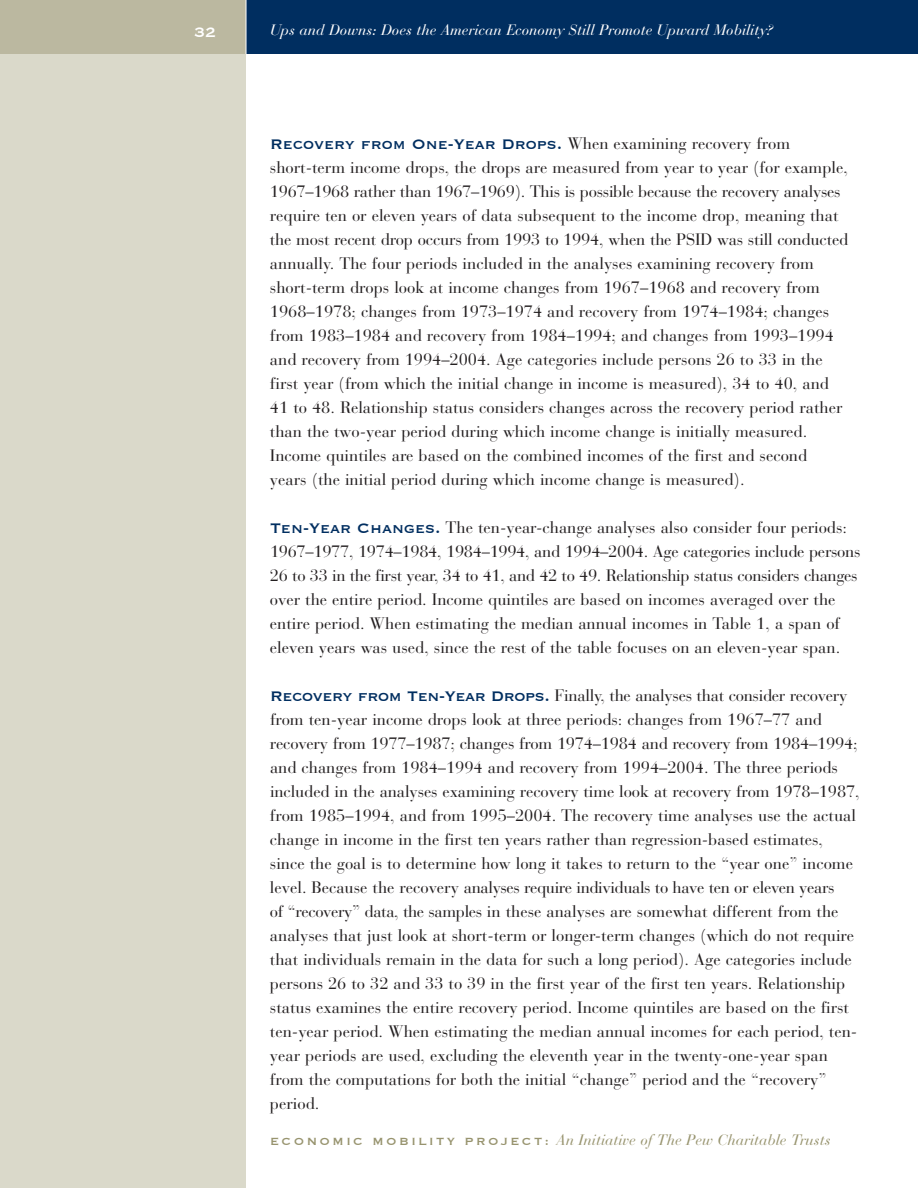
<style>
.page{position:relative;width:918px;height:1188px;background:#fff}
.page>*{position:absolute;margin:0;border:0;box-sizing:border-box;transform-origin:0 0}
.t1{font:18px "Copperplate";color:#002e60}
.t2{font:18px "Copperplate";color:#fff}
.t3{font:16.5px/24px "Bauer Bodoni";color:#231f20}
.t4{font:italic 15px "Bauer Bodoni";color:#fff}
.t5{font:italic 15px "Bauer Bodoni";color:#98946f}
.s1{font-family:"Bauer Bodoni";font-size:16.5px;color:#231f20}
.s2{font-family:"Copperplate";font-size:18px;color:#002e60}
.s3{font-family:"Copperplate";font-style:normal;font-size:13.5px}
</style>
<div class="page">
<div style="left:0;top:54px;width:246px;height:1134px;background:#dad9ca"></div>
<div style="left:246px;top:0;width:672px;height:54px;background:#002e60"></div>
<div style="left:0;top:0;width:246px;height:54px;background:#bbb8a0"></div>
<hr style="left:246px;top:0;width:1px;height:54px;background:#fff">
<p class="t2" style="left:194px;top:23px;width:23px">32</p>
<p class="t4" style="left:270px;top:25px;width:504px">Ups and Downs: Does the American Economy Still Promote Upward Mobility?</p>
<p class="t1" style="left:270px;top:135px;width:522px">Recovery from one-year drops. <span class="s1">When examining recovery from</span></p>
<p class="t3" style="left:270px;top:157px;width:580px">short-term income drops, the drops are measured from year to year (for example, 1967–1968 rather than 1967–1969). This is possible because the recovery analyses require ten or eleven years of data subsequent to the income drop, meaning that the most recent drop occurs from 1993 to 1994, when the PSID was still conducted annually. The four periods included in the analyses examining recovery from short-term drops look at income changes from 1967–1968 and recovery from 1968–1978; changes from 1973–1974 and recovery from 1974–1984; changes from 1983–1984 and recovery from 1984–1994; and changes from 1993–1994 and recovery from 1994–2004. Age categories include persons 26 to 33 in the first year (from which the initial change in income is measured), 34 to 40, and 41 to 48. Relationship status considers changes across the recovery period rather than the two-year period during which income change is initially measured.<br>Income quintiles are based on the combined incomes of the first and second<br>years (the initial period during which income change is measured).</p>
<p class="t3" style="left:270px;top:517px;width:592px"><span class="s2">ten-year changes.</span> The ten-year-change analyses also consider four periods:<br>1967–1977, 1974–1984, 1984–1994, and 1994–2004. Age categories include persons 26 to 33 in the first year, 34 to 41, and 42 to 49. Relationship status considers changes over the entire period. Income quintiles are based on incomes averaged over the entire period. When estimating the median annual incomes in Table 1, a span of eleven years was used, since the rest of the table focuses on an eleven-year span.</p>
<p class="t3" style="left:270px;top:685px;width:591px"><span class="s2">Recovery from ten-year drops.</span> Finally, the analyses that consider recovery from ten-year income drops look at three periods: changes from 1967–77 and recovery from 1977–1987; changes from 1974–1984 and recovery from 1984–1994; and changes from 1984–1994 and recovery from 1994–2004. The three periods included in the analyses examining recovery time look at recovery from 1978–1987, from 1985–1994, and from 1995–2004. The recovery time analyses use the actual change in income in the first ten years rather than regression-based estimates, since the goal is to determine how long it takes to return to the “year one” income level. Because the recovery analyses require individuals to have ten or eleven years<br>of “recovery” data, the samples in these analyses are somewhat different from the analyses that just look at short-term or longer-term changes (which do not require that individuals remain in the data for such a long period). Age categories include persons 26 to 32 and 33 to 39 in the first year of the first ten years. Relationship status examines the entire recovery period. Income quintiles are based on the first ten-year period. When estimating the median annual incomes for each period, ten&shy;year periods are used, excluding the eleventh year in the twenty-one-year span from the computations for both the initial “change” period and the “recovery” period.</p>
<p class="t5" style="left:270px;top:1135px;width:562px"><span class="s3">economic mobility pRoJect:</span> An Initiative of The Pew Charitable Trusts</p>
</div>
